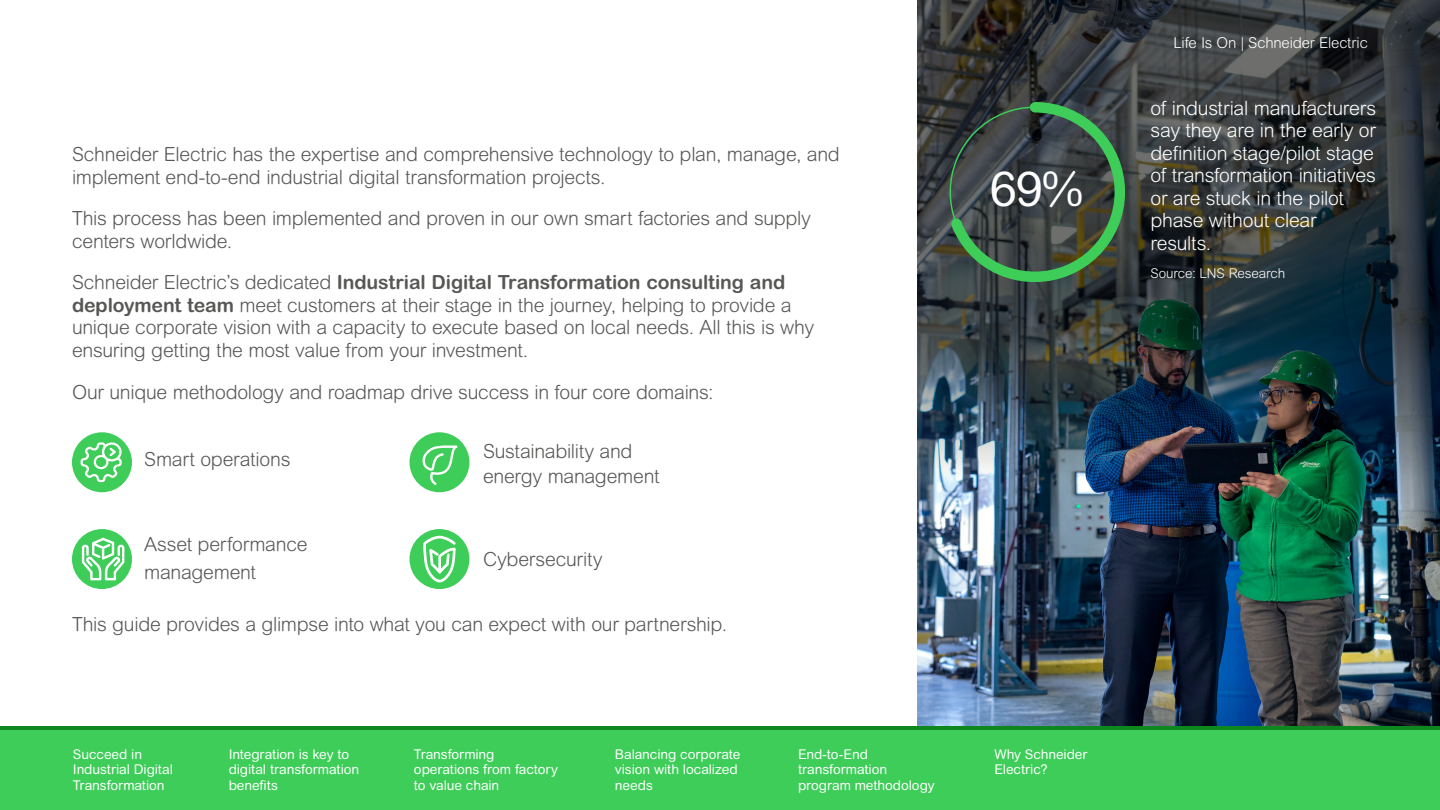
<style>
.page{position:relative;width:1440px;height:810px;background:#fff}
.page>*{position:absolute;margin:0;border:0;box-sizing:border-box;transform-origin:0 0}
.t1{font:48.38px "Arial Rounded MT Pro";color:#fff}
.t2{font:300 19.5px/22.5px "Arial Rounded MT Pro";letter-spacing:-.015em;color:#575756}
.t3{font:300 19.5px/22.5px "Arial Rounded MT Pro";letter-spacing:-.015em;color:#fff}
.t4{font:300 15px "Arial Rounded MT Pro";letter-spacing:-.01em;color:#fff}
.t5{font:13.5px/15.8px "Arial Rounded MT Pro";letter-spacing:-.005em;color:#fff}
.t6{font:300 13.5px "Arial Rounded MT Pro";letter-spacing:-.01em;color:#fff}
.s1{font-weight:700}
</style>
<div class="page">
<img style="left:917px;top:0;width:523px;height:726px">
<div style="left:410px;top:432px;width:59px;height:60px;background:#3dcd58;border-radius:50%"></div>
<div style="left:410px;top:529px;width:59px;height:60px;background:#3dcd58;border-radius:50%"></div>
<svg style="left:423px;top:536px;width:33px;height:46px"></svg>
<div style="left:72px;top:432px;width:60px;height:60px;background:#3dcd58;border-radius:50%"></div>
<svg style="left:81px;top:442px;width:41px;height:40px"></svg>
<div style="left:72px;top:529px;width:60px;height:60px;background:#3dcd58;border-radius:50%"></div>
<svg style="left:82px;top:538px;width:42px;height:42px"></svg>
<svg style="left:939px;top:97px;width:191px;height:190px;background:#3c5043"></svg>
<svg style="left:423px;top:446px;width:35px;height:39px"></svg>
<div style="left:0;top:726px;width:1440px;height:84px;background:#3dcd58"></div>
<hr style="left:0;top:726px;width:1440px;height:4px;background:#0c881e">
<p class="t2" style="left:72px;top:144px;width:769px">Schneider Electric has the expertise and comprehensive technology to plan, manage, and implement end-to-end industrial digital transformation projects.</p>
<p class="t2" style="left:72px;top:208px;width:740px">This process has been implemented and proven in our own smart factories and supply centers worldwide.</p>
<p class="t2" style="left:72px;top:272px;width:744px">Schneider Electric’s dedicated <span class="s1">Industrial Digital Transformation consulting and deployment team</span> meet customers at their stage in the journey, helping to provide a unique corporate vision with a capacity to execute based on local needs. All this is why ensuring getting the most value from your investment.</p>
<p class="t2" style="left:72px;top:381px;width:643px">Our unique methodology and roadmap drive success in four core domains:</p>
<p class="t2" style="left:144px;top:449px;width:148px">Smart operations</p>
<p class="t2" style="left:144px;top:531px;width:165px;line-height:27.8px">Asset performance management</p>
<p class="t2" style="left:483px;top:439px;width:178px;line-height:25.5px">Sustainability and energy management</p>
<p class="t2" style="left:483px;top:549px;width:121px">Cybersecurity</p>
<p class="t2" style="left:72px;top:614px;width:657px">This guide provides a glimpse into what you can expect with our partnership.</p>
<h1 class="t1" style="left:990px;top:160px;width:95px">69%</h1>
<p class="t5" style="left:73px;top:746px;width:102px">Succeed in<br>Industrial Digital<br>Transformation</p>
<p class="t5" style="left:229px;top:746px;width:132px">Integration is key to digital transformation benefits</p>
<p class="t5" style="left:414px;top:746px;width:145px">Transforming operations from factory to value chain</p>
<p class="t5" style="left:798px;top:746px;width:138px">End-to-End transformation program methodology</p>
<p class="t5" style="left:615px;top:746px;width:127px">Balancing corporate vision with localized needs</p>
<p class="t5" style="left:994px;top:746px;width:95px">Why Schneider<br>Electric?</p>
<p class="t4" style="left:1173px;top:34px;width:196px">Life Is On | Schneider Electric</p>
<p class="t3" style="left:1151px;top:98px;width:227px">of industrial manufacturers say they are in the early or definition stage/pilot stage of transformation initiatives or are stuck in the pilot phase without clear results.</p>
<p class="t6" style="left:1151px;top:265px;width:136px">Source: LNS Research</p>
</div>
